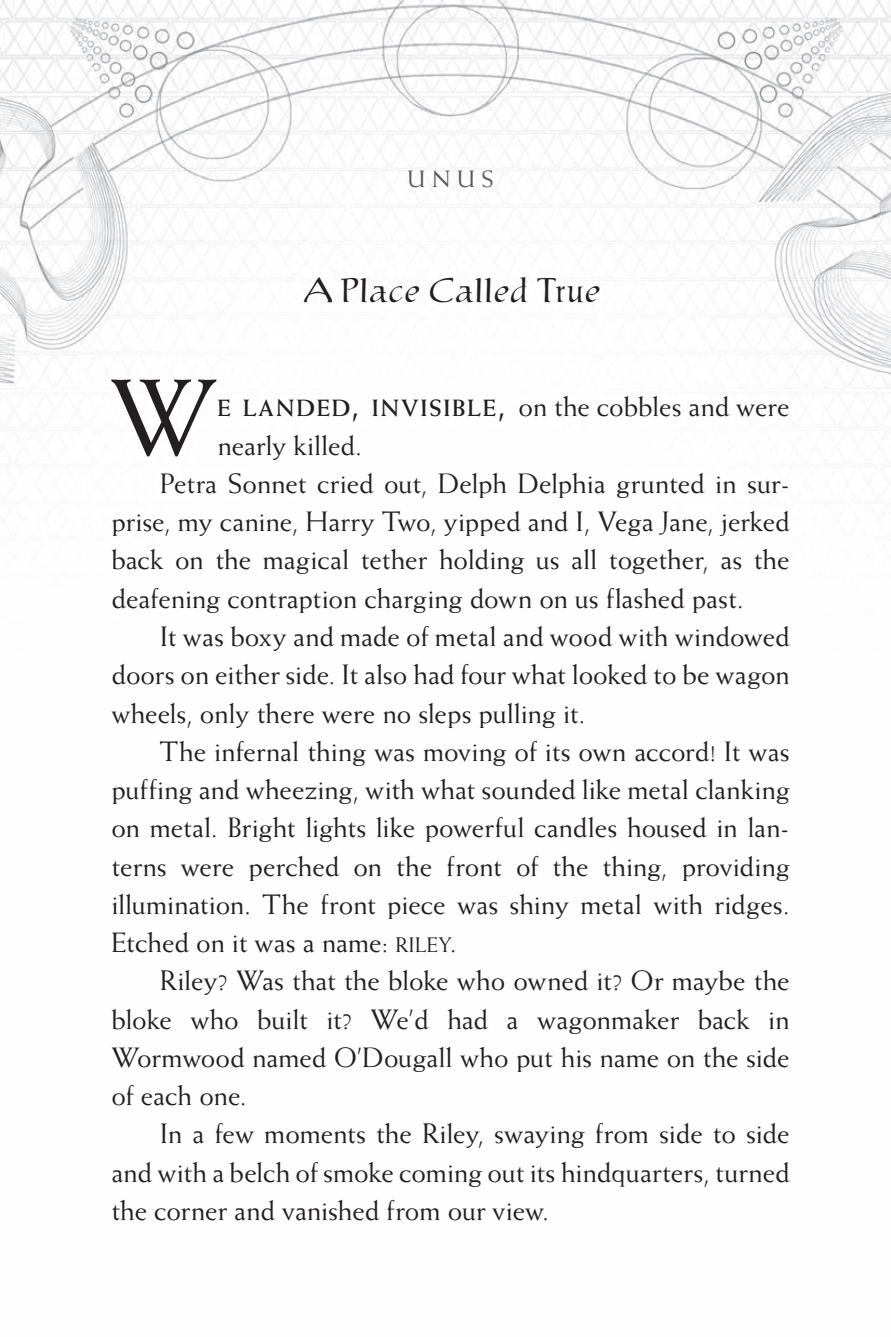
<style>
.page{position:relative;width:891px;height:1337px;background:#fff}
.page>*{position:absolute;margin:0;border:0;box-sizing:border-box;transform-origin:0 0}
.t1{font:108.23px "Weiss Std";color:#231f20}
.t2{font:29.25px "OPTI Markus";letter-spacing:.04em;color:#231f20}
.t3{font:28.12px "Weiss Std";letter-spacing:-.005em;color:#231f20}
.t4{font:23.62px "Weiss Std";color:#57585a}
.s1{font-weight:700;font-size:23.62px}
.s2{font-weight:700;font-size:31.5px}
.s3{font-size:21.15px}
</style>
<div class="page">
<img style="left:0;top:0;width:519px;height:468px">
<img style="left:519px;top:0;width:372px;height:483px">
<p class="t4" style="left:407px;top:165px;width:88px">UNUS</p>
<p class="t2" style="left:301px;top:268px;width:300px">A Place Called True</p>
<h1 class="t1" style="left:109px;top:355px;width:110px">W</h1>
<p class="t3" style="left:217px;top:390px;width:574px"><span class="s1">E LANDED</span><span class="s2">,</span> <span class="s1">INVISIBLE</span><span class="s2">,</span> on the cobbles and were</p>
<p class="t3" style="left:217px;top:429px;width:146px">nearly killed.</p>
<p class="t3" style="left:160px;top:467px;width:631px">Petra Sonnet cried out, Delph Delphia grunted in sur-</p>
<p class="t3" style="left:111px;top:505px;width:680px">prise, my canine, Harry Two, yipped and I, Vega Jane, jerked</p>
<p class="t3" style="left:111px;top:543px;width:680px">back on the magical tether holding us all together, as the</p>
<p class="t3" style="left:111px;top:582px;width:634px">deafening contraption charging down on us flashed past.</p>
<p class="t3" style="left:160px;top:620px;width:631px">It was boxy and made of metal and wood with windowed</p>
<p class="t3" style="left:111px;top:658px;width:680px">doors on either side. It also had four what looked to be wagon</p>
<p class="t3" style="left:111px;top:696px;width:476px">wheels, only there were no sleps pulling it.</p>
<p class="t3" style="left:160px;top:735px;width:631px">The infernal thing was moving of its own accord! It was</p>
<p class="t3" style="left:111px;top:773px;width:680px">puffing and wheezing, with what sounded like metal clanking</p>
<p class="t3" style="left:111px;top:811px;width:680px">on metal. Bright lights like powerful candles housed in lan-</p>
<p class="t3" style="left:111px;top:849px;width:680px">terns were perched on the front of the thing, providing</p>
<p class="t3" style="left:111px;top:888px;width:680px">illumination. The front piece was shiny metal with ridges.</p>
<p class="t3" style="left:111px;top:926px;width:347px">Etched on it was a name: <span class="s3">RILEY</span>.</p>
<p class="t3" style="left:160px;top:964px;width:631px">Riley? Was that the bloke who owned it? Or maybe the</p>
<p class="t3" style="left:111px;top:1002px;width:680px">bloke who built it? We’d had a wagonmaker back in</p>
<p class="t3" style="left:111px;top:1041px;width:680px">Wormwood named O’Dougall who put his name on the side</p>
<p class="t3" style="left:111px;top:1079px;width:137px">of each one.</p>
<p class="t3" style="left:160px;top:1117px;width:631px">In a few moments the Riley, swaying from side to side</p>
<p class="t3" style="left:111px;top:1155px;width:680px">and with a belch of smoke coming out its hindquarters, turned</p>
<p class="t3" style="left:111px;top:1194px;width:439px">the corner and vanished from our view.</p>
</div>
